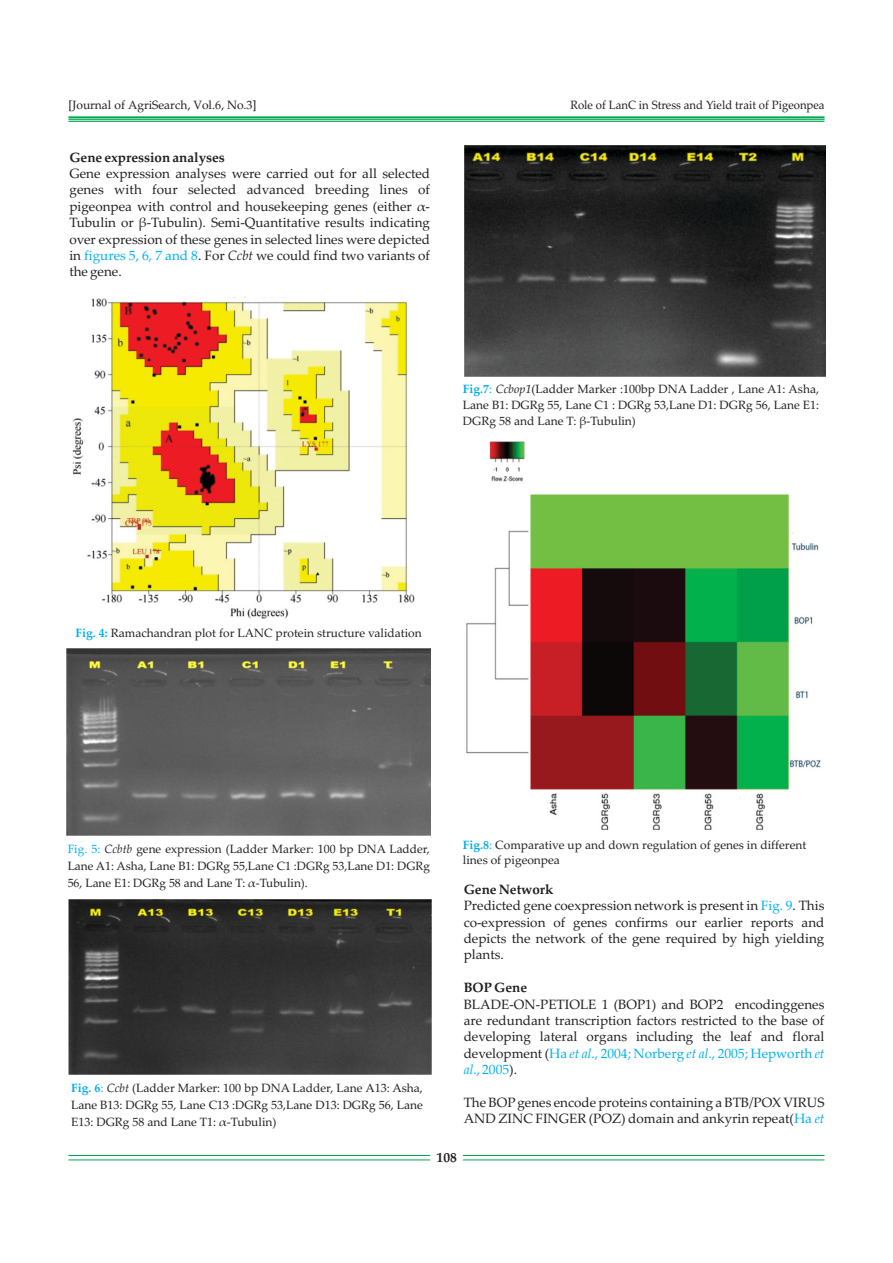
<style>
.page{position:relative;width:893px;height:1263px;background:#fff}
.page>*{position:absolute;margin:0;border:0;box-sizing:border-box;transform-origin:0 0}
.t1{font:13.5px/16.4px "Palatino Linotype";color:#231f20;text-align:justify}
.t2{font:700 13.5px "Palatino Linotype";color:#231f20}
.t3{font:12px/16.8px "Palatino Linotype";color:#231f20;text-align:justify}
.t4{font:12px "Palatino Linotype";color:#231f20;scale:.95 1}
.t5{font:12px "Palatino";color:#231f20}
.s1{color:#00b0f0}
.s2{font-style:italic}
.s3{font-weight:700;color:#00aeef}
.s4{color:#00aeef}
.s5{font-weight:700}
.s6{font-style:italic;color:#00b0f0}
</style>
<div class="page">
<hr style="left:68px;top:1155px;width:756px;height:1px;background:#00a650">
<hr style="left:68px;top:1159px;width:756px;height:1px;background:#00a650">
<div style="left:430px;top:1153px;width:33px;height:9px;background:#fff;border:1px solid #fff;border-radius:4px"></div>
<hr style="left:68px;top:116px;width:756px;height:2px;background:#00a650">
<hr style="left:68px;top:119px;width:756px;height:1px;background:#00a650">
<hr style="left:68px;top:121px;width:756px;height:1px;background:#00a650">
<img style="left:72px;top:297px;width:343px;height:322px">
<img style="left:67px;top:649px;width:363px;height:186px">
<img style="left:69px;top:899px;width:362px;height:176px">
<img style="left:464px;top:145px;width:361px;height:231px">
<img style="left:466px;top:441px;width:355px;height:389px">
<p class="t5" style="left:68px;top:101px;width:190px">[Journal of AgriSearch, Vol.6, No.3]</p>
<p class="t4" style="left:570px;top:101px;width:269px">Role of LanC in Stress and Yield trait of Pigeonpea</p>
<p class="t2" style="left:69px;top:152px;width:157px">Gene expression analyses</p>
<p class="t1" style="left:69px;top:167px;width:362px">Gene expression analyses were carried out for all selected genes with four selected advanced breeding lines of pigeonpea with control and housekeeping genes (either α-Tubulin or β-Tubulin). Semi-Quantitative results indicating over expression of these genes in selected lines were depicted in <span class="s1">figures 5, 6, 7 and 8</span>. For <span class="s2">Ccbt</span> we could find two variants of the gene.</p>
<p class="t3" style="left:463px;top:382px;width:358px;line-height:16.4px"><span class="s3">Fig.7</span><span class="s4">:</span> <span class="s2">Ccbop1</span>(Ladder Marker :100bp DNA Ladder , Lane A1: Asha, Lane B1: DGRg 55, Lane C1 : DGRg 53,Lane D1: DGRg 56, Lane E1:<br>DGRg 58 and Lane T: β-Tubulin)</p>
<p class="t3" style="left:76px;top:626px;width:348px"><span class="s3">Fig. 4:</span> Ramachandran plot for LANC protein structure validation</p>
<p class="t3" style="left:68px;top:842px;width:364px"><span class="s4">Fig. 5:</span> <span class="s2">Ccbtb</span> gene expression (Ladder Marker: 100 bp DNA Ladder, Lane A1: Asha, Lane B1: DGRg 55,Lane C1 :DGRg 53,Lane D1: DGRg 56, Lane E1: DGRg 58 and Lane T: α-Tubulin).</p>
<p class="t3" style="left:71px;top:1081px;width:353px"><span class="s3">Fig. 6</span><span class="s4">:</span> <span class="s2">Ccbt</span> (Ladder Marker: 100 bp DNA Ladder, Lane A13: Asha, Lane B13: DGRg 55, Lane C13 :DGRg 53,Lane D13: DGRg 56, Lane E13: DGRg 58 and Lane T1: α-Tubulin)</p>
<p class="t3" style="left:463px;top:838px;width:345px;line-height:15.8px"><span class="s3">Fig.8</span><span class="s4">:</span> Comparative up and down regulation of genes in different lines of pigeonpea</p>
<p class="t1" style="left:464px;top:882px;width:362px;text-align:left"><span class="s5">Gene Network<br></span>Predicted gene coexpression network is present in <span class="s4">Fig. 9</span>. This co-expression of genes confirms our earlier reports and depicts the network of the gene required by high yielding plants.</p>
<p class="t2" style="left:464px;top:982px;width:65px">BOP Gene</p>
<p class="t1" style="left:464px;top:997px;width:362px">BLADE-ON-PETIOLE 1 (BOP1) and BOP2 encodinggenes are redundant transcription factors restricted to the base of developing lateral organs including the leaf and floral development (<span class="s1">Ha</span> <span class="s6">et al</span><span class="s1">., 2004; Norberg</span> <span class="s6">et al</span><span class="s1">., 2005; Hepworth</span> <span class="s6">et al</span><span class="s1">., 2005</span>).</p>
<p class="t1" style="left:464px;top:1096px;width:362px">The BOPgenes encode proteins containing a BTB/POX VIRUS<br>AND ZINC FINGER (POZ) domain and ankyrin repeat(<span class="s1">Ha</span> <span class="s6">et</span></p>
<p class="t2" style="left:437px;top:1152px;width:22px">108</p>
</div>
